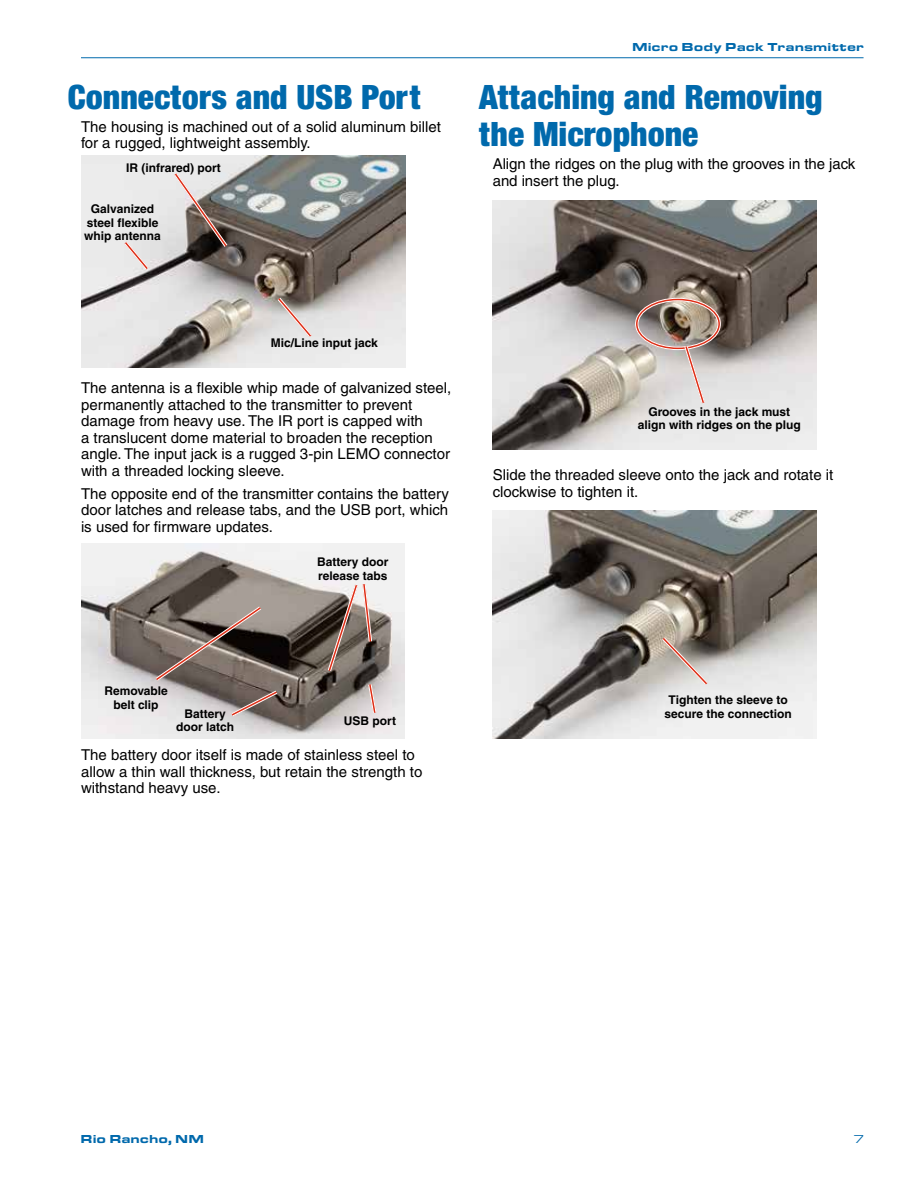
<style>
.page{position:relative;width:918px;height:1188px;background:#fff}
.page>*{position:absolute;margin:0;border:0;box-sizing:border-box;transform-origin:0 0}
.t1{font:900 condensed 36px/37.5px "Sans";color:#0069ac}
.t2{font:15px/16.5px "Helvetica";color:#000}
.t3{font:700 12px/13.5px "Helvetica";color:#000;text-align:center}
.t4{font:900 12px "Eurostile Extended";color:#0069ac}
.t5{font:12px "Eurostile Extended";color:#0069ac}
</style>
<div class="page">
<hr style="left:81px;top:57px;width:783px;height:1px;background:#0069ac">
<img style="left:493px;top:200px;width:324px;height:249px">
<div style="left:635px;top:298px;width:86px;height:52px;border:3px solid #df2e16;border-radius:50%"></div>
<div style="left:635px;top:298px;width:86px;height:52px;border:1px solid #fff;border-radius:50%"></div>
<div style="left:638px;top:301px;width:80px;height:46px;border:1px solid #fff;border-radius:50%"></div>
<svg style="left:682px;top:343px;width:25px;height:64px;background:#d5c5c2"></svg>
<img style="left:493px;top:511px;width:324px;height:227px">
<svg style="left:659px;top:634px;width:52px;height:54px;background:#b2a7a0"></svg>
<img style="left:81px;top:155px;width:324px;height:213px">
<svg style="left:121px;top:238px;width:30px;height:35px"></svg>
<svg style="left:171px;top:170px;width:59px;height:80px;background:#a39a96"></svg>
<svg style="left:275px;top:295px;width:40px;height:45px;background:#c3b9b6"></svg>
<img style="left:81px;top:543px;width:324px;height:196px">
<svg style="left:326px;top:581px;width:48px;height:93px;background:#8d7e77"></svg>
<svg style="left:366px;top:681px;width:12px;height:35px"></svg>
<svg style="left:152px;top:604px;width:129px;height:115px;background:#857974"></svg>
<h1 class="t1" style="left:68px;top:77px;width:355px">Connectors and USB Port</h1>
<p class="t2" style="left:81px;top:118px;width:361px">The housing is machined out of a solid aluminum billet for a rugged, lightweight assembly.</p>
<p class="t3" style="left:126px;top:161px;width:96px">IR (infrared) port</p>
<p class="t3" style="left:84px;top:202px;width:78px">Galvanized steel flexible whip antenna</p>
<p class="t4" style="left:632px;top:40px;width:233px">Micro Body Pack Transmitter</p>
<h1 class="t1" style="left:479px;top:77px;width:345px">Attaching and Removing the Microphone</h1>
<p class="t2" style="left:493px;top:156px;width:364px">Align the ridges on the plug with the grooves in the jack and insert the plug.</p>
<p class="t3" style="left:271px;top:336px;width:109px">Mic/Line input jack</p>
<p class="t2" style="left:81px;top:380px;width:372px">The antenna is a flexible whip made of galvanized steel, permanently attached to the transmitter to prevent damage from heavy use. The IR port is capped with<br>a translucent dome material to broaden the reception angle. The input jack is a rugged 3-pin LEMO connector with a threaded locking sleeve.</p>
<p class="t2" style="left:81px;top:485px;width:369px;text-align:justify">The opposite end of the transmitter contains the battery door latches and release tabs, and the USB port, which is used for firmware updates.</p>
<p class="t3" style="left:317px;top:555px;width:73px;text-align:left">Battery door release tabs</p>
<p class="t3" style="left:638px;top:405px;width:164px">Grooves in the jack must align with ridges on the plug</p>
<p class="t2" style="left:493px;top:467px;width:342px">Slide the threaded sleeve onto the jack and rotate it clockwise to tighten it.</p>
<p class="t3" style="left:104px;top:684px;width:65px">Removable belt clip</p>
<p class="t3" style="left:176px;top:706px;width:59px">Battery door latch</p>
<p class="t2" style="left:81px;top:746px;width:343px">The battery door itself is made of stainless steel to allow a thin wall thickness, but retain the strength to withstand heavy use.</p>
<p class="t3" style="left:344px;top:714px;width:54px">USB port</p>
<p class="t3" style="left:665px;top:693px;width:129px">Tighten the sleeve to secure the connection</p>
<p class="t4" style="left:81px;top:1132px;width:125px">Rio Rancho, NM</p>
<p class="t5" style="left:854px;top:1133px;width:12px">7</p>
</div>
